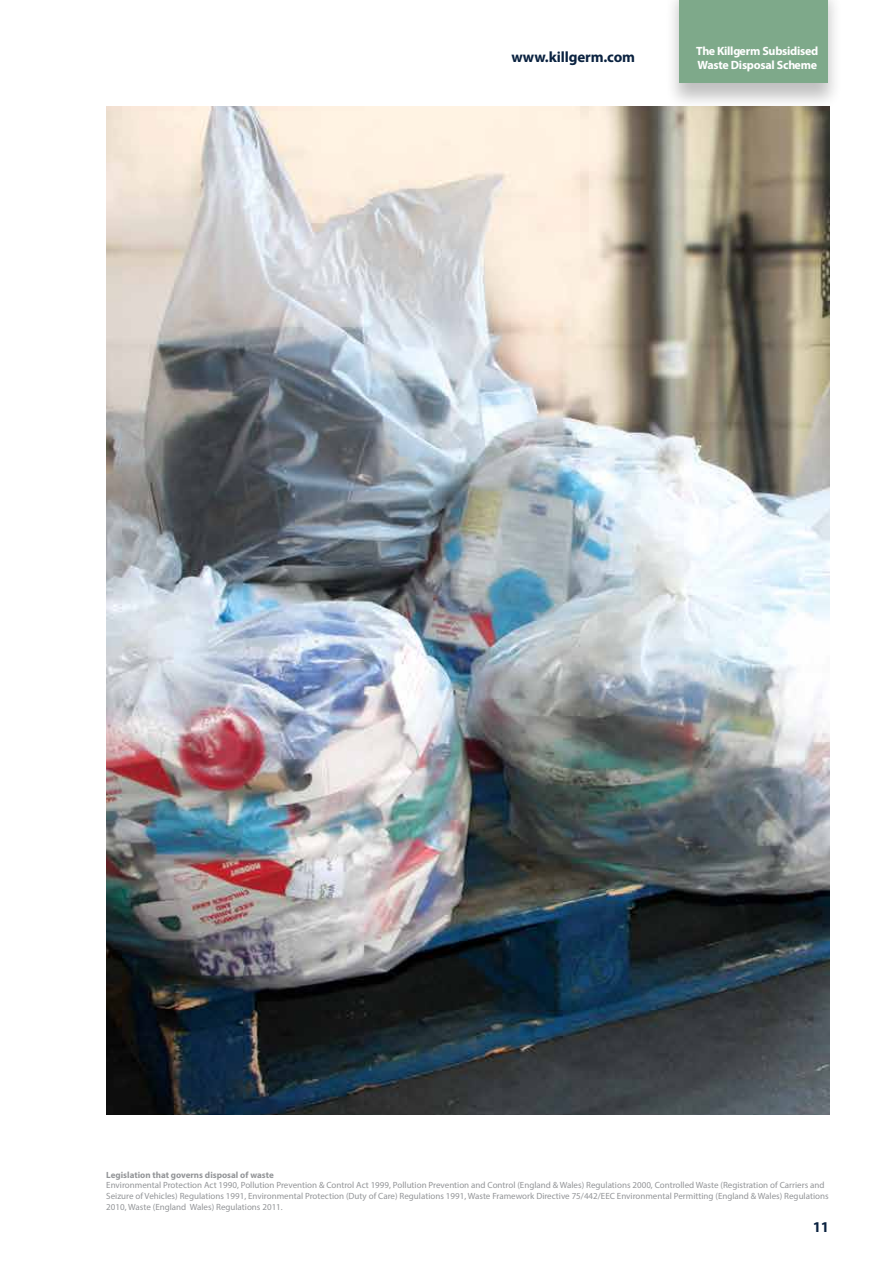
<style>
.page{position:relative;width:893px;height:1263px;background:#fff}
.page>*{position:absolute;margin:0;border:0;box-sizing:border-box;transform-origin:0 0}
.t1{font:700 15px "Myriad Pro";letter-spacing:-.01em;color:#0a2240}
.t2{font:700 12px/14.4px "Myriad Pro";letter-spacing:-.02em;color:#fff}
.t3{font:9px/10.8px "Myriad Pro";color:#939598}
.t4{font:700 9px "Myriad Pro";color:#939598}
</style>
<div class="page">
<div style="left:665px;top:0;width:177px;height:110px;background:#000;opacity:.25"></div>
<div style="left:679px;top:0;width:149px;height:83px;background:#7ea98a"></div>
<img style="left:106px;top:106px;width:723px;height:1008px">
<h1 class="t1" style="left:511px;top:47px;width:125px">www.killgerm.com</h1>
<h2 class="t2" style="left:696px;top:43px;width:124px">The Killgerm Subsidised<br>Waste Disposal Scheme</h2>
<p class="t4" style="left:106px;top:1169px;width:169px">Legislation that governs disposal of waste</p>
<p class="t3" style="left:106px;top:1180px;width:724px">Environmental Protection Act 1990, Pollution Prevention &amp; Control Act 1999, Pollution Prevention and Control (England &amp; Wales) Regulations 2000, Controlled Waste (Registration of Carriers and<br>Seizure of Vehicles) Regulations 1991, Environmental Protection (Duty of Care) Regulations 1991, Waste Framework Directive 75/442/EEC Environmental Permitting (England &amp; Wales) Regulations<br>2010, Waste (England Wales) Regulations 2011.</p>
<h1 class="t1" style="left:813px;top:1217px;width:18px">11</h1>
</div>
